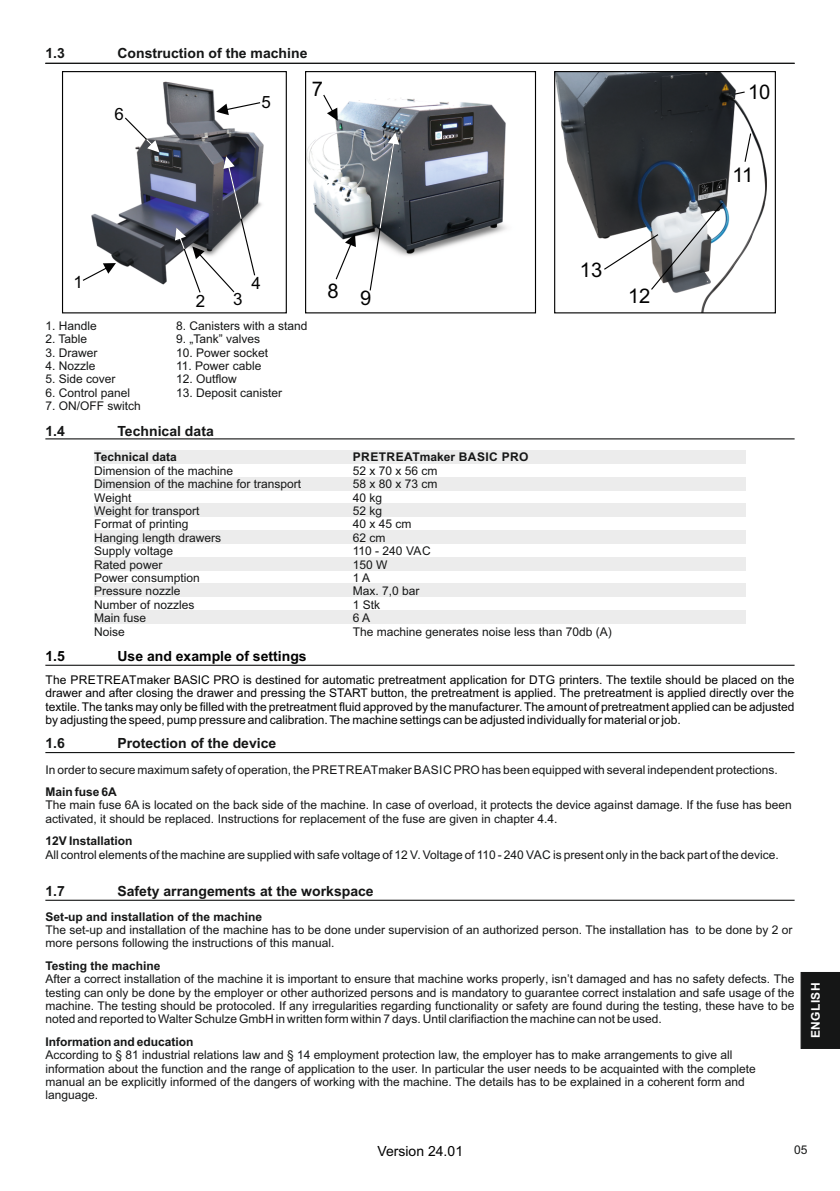
<style>
.page{position:relative;width:840px;height:1191px;background:#fff}
.page>*{position:absolute;margin:0;border:0;box-sizing:border-box;transform-origin:0 0}
.t1{font:20.2px "Arial";color:#020202}
.t2{font:17px "Arial";color:#020202}
.t3{font:700 14px "Arial";color:#151616}
.t4{font:700 14px "Arial";color:#020202}
.t5{font:14px "Arial";color:#020202}
.t6{font:12px/13.4px "Arial";color:#151616}
.t7{font:12px/13.4px "Arial";color:#020202;text-align:justify}
.t8{font:700 12px "Arial";color:#151616}
.t9{font:700 12px "Arial";letter-spacing:.035em;color:#151616}
.t10{font:700 12px "Arial";letter-spacing:.035em;color:#fff}
</style>
<div class="page">
<img style="left:299px;top:62px;width:226px;height:252px">
<img style="left:83px;top:62px;width:189px;height:231px">
<svg style="left:83px;top:263px;width:33px;height:18px"></svg>
<svg style="left:216px;top:102px;width:44px;height:13px"></svg>
<svg style="left:323px;top:95px;width:14px;height:26px"></svg>
<svg style="left:335px;top:234px;width:21px;height:45px"></svg>
<svg style="left:125px;top:118px;width:34px;height:35px"></svg>
<svg style="left:175px;top:156px;width:80px;height:136px"></svg>
<svg style="left:369px;top:132px;width:30px;height:158px"></svg>
<img style="left:555px;top:73px;width:211px;height:238px">
<div style="left:553px;top:71px;width:222px;height:242px;border:1px solid #020202"></div>
<div style="left:305px;top:71px;width:230px;height:242px;border:1px solid #020202"></div>
<div style="left:62px;top:71px;width:225px;height:242px;border:1px solid #020202"></div>
<svg style="left:733px;top:91px;width:12px;height:4px"></svg>
<svg style="left:743px;top:132px;width:8px;height:31px"></svg>
<svg style="left:602px;top:202px;width:121px;height:89px"></svg>
<hr style="left:45px;top:63px;width:749px;height:1px;background:#151616">
<div style="left:94px;top:450px;width:651px;height:13px;background:#ececec"></div>
<div style="left:94px;top:477px;width:651px;height:13px;background:#ececec"></div>
<div style="left:94px;top:503px;width:651px;height:14px;background:#ececec"></div>
<div style="left:94px;top:530px;width:651px;height:14px;background:#ececec"></div>
<div style="left:94px;top:557px;width:651px;height:13px;background:#ececec"></div>
<div style="left:94px;top:583px;width:651px;height:14px;background:#ececec"></div>
<div style="left:94px;top:610px;width:651px;height:14px;background:#ececec"></div>
<hr style="left:45px;top:438px;width:749px;height:1px;background:#151616">
<hr style="left:45px;top:752px;width:749px;height:1px;background:#151616">
<hr style="left:45px;top:899px;width:749px;height:2px;background:#151616">
<hr style="left:45px;top:664px;width:749px;height:2px;background:#151616">
<div style="left:800px;top:972px;width:39px;height:77px;background:#151616"></div>
<p class="t3" style="left:45px;top:48px;width:21px">1.3</p>
<p class="t3" style="left:117px;top:48px;width:191px">Construction of the machine</p>
<h2 class="t2" style="left:114px;top:108px;width:11px">6</h2>
<h2 class="t2" style="left:261px;top:95px;width:11px">5</h2>
<h1 class="t1" style="left:312px;top:82px;width:13px">7</h1>
<h2 class="t2" style="left:74px;top:275px;width:11px">1</h2>
<h2 class="t2" style="left:251px;top:277px;width:11px">4</h2>
<h2 class="t2" style="left:195px;top:295px;width:11px">2</h2>
<h2 class="t2" style="left:233px;top:292px;width:11px">3</h2>
<p class="t6" style="left:45px;top:320px;width:53px">1. Handle</p>
<p class="t6" style="left:45px;top:333px;width:43px">2. Table</p>
<p class="t6" style="left:176px;top:320px;width:133px">8. Canisters with a stand</p>
<p class="t6" style="left:176px;top:333px;width:86px">9. „Tank” valves</p>
<p class="t6" style="left:45px;top:347px;width:54px">3. Drawer</p>
<p class="t6" style="left:176px;top:347px;width:94px">10. Power socket</p>
<p class="t6" style="left:45px;top:360px;width:52px">4. Nozzle</p>
<p class="t6" style="left:45px;top:373px;width:72px">5. Side cover</p>
<p class="t6" style="left:45px;top:400px;width:97px">7. ON/OFF switch</p>
<p class="t6" style="left:45px;top:387px;width:86px">6. Control panel</p>
<p class="t6" style="left:176px;top:360px;width:87px">11. Power cable</p>
<p class="t6" style="left:176px;top:373px;width:62px">12. Outflow</p>
<p class="t6" style="left:176px;top:387px;width:108px">13. Deposit canister</p>
<p class="t3" style="left:45px;top:425px;width:21px">1.4</p>
<p class="t3" style="left:117px;top:425px;width:98px">Technical data</p>
<p class="t8" style="left:94px;top:452px;width:84px">Technical data</p>
<p class="t6" style="left:94px;top:465px;width:140px">Dimension of the machine</p>
<p class="t6" style="left:94px;top:492px;width:39px">Weight</p>
<p class="t6" style="left:94px;top:478px;width:208px">Dimension of the machine for transport</p>
<p class="t6" style="left:94px;top:518px;width:96px">Format of printing</p>
<p class="t6" style="left:94px;top:505px;width:107px">Weight for transport</p>
<p class="t6" style="left:94px;top:532px;width:128px">Hanging length drawers</p>
<p class="t6" style="left:94px;top:545px;width:80px">Supply voltage</p>
<p class="t6" style="left:94px;top:559px;width:70px">Rated power</p>
<p class="t6" style="left:94px;top:585px;width:102px">Pressure nozzle<br>Number of nozzles<br>Main fuse<br>Noise</p>
<p class="t6" style="left:94px;top:572px;width:107px">Power consumption</p>
<p class="t4" style="left:45px;top:650px;width:21px">1.5</p>
<p class="t4" style="left:117px;top:650px;width:191px">Use and example of settings</p>
<h1 class="t1" style="left:327px;top:287px;width:46px">8 9</h1>
<h1 class="t1" style="left:579px;top:263px;width:24px">13</h1>
<h1 class="t1" style="left:627px;top:288px;width:24px">12</h1>
<p class="t9" style="left:352px;top:452px;width:177px">PRETREATmaker BASIC PRO</p>
<p class="t6" style="left:352px;top:465px;width:86px">52 x 70 x 56 cm</p>
<p class="t6" style="left:352px;top:478px;width:86px">58 x 80 x 73 cm</p>
<p class="t6" style="left:352px;top:518px;width:60px">40 x 45 cm</p>
<p class="t6" style="left:352px;top:492px;width:31px">40 kg</p>
<p class="t6" style="left:352px;top:505px;width:31px">52 kg</p>
<p class="t6" style="left:352px;top:532px;width:79px">62 cm<br>110 - 240 VAC</p>
<p class="t6" style="left:352px;top:559px;width:36px">150 W</p>
<p class="t6" style="left:352px;top:599px;width:29px">1 Stk</p>
<p class="t6" style="left:352px;top:572px;width:68px">1 A<br>Max. 7,0 bar</p>
<p class="t6" style="left:352px;top:626px;width:260px">The machine generates noise less than 70db (A)</p>
<p class="t6" style="left:352px;top:612px;width:19px">6 A</p>
<h1 class="t1" style="left:747px;top:85px;width:24px">10</h1>
<h1 class="t1" style="left:732px;top:168px;width:22px">11</h1>
<p class="t7" style="left:45px;top:674px;width:750px">The PRETREATmaker BASIC PRO is destined for automatic pretreatment application for DTG printers. The textile should be placed on the drawer and after closing the drawer and pressing the START button, the pretreatment is applied. The pretreatment is applied directly over the textile. The tanks may only be filled with the pretreatment fluid approved by the manufacturer. The amount of pretreatment applied can be adjusted by adjusting the speed, pump pressure and calibration. The machine settings can be adjusted individually for material or job.</p>
<p class="t3" style="left:45px;top:738px;width:21px">1.6</p>
<p class="t3" style="left:117px;top:738px;width:160px">Protection of the device</p>
<p class="t6" style="left:45px;top:764px;width:733px">In order to secure maximum safety of operation, the PRETREATmaker BASIC PRO has been equipped with several independent protections.</p>
<p class="t8" style="left:45px;top:787px;width:73px">Main fuse 6A</p>
<p class="t6" style="left:45px;top:799px;width:747px">The main fuse 6A is located on the back side of the machine. In case of overload, it protects the device against damage. If the fuse has been activated, it should be replaced. Instructions for replacement of the fuse are given in chapter 4.4.</p>
<p class="t8" style="left:45px;top:836px;width:89px">12V Installation</p>
<p class="t6" style="left:45px;top:848px;width:734px">All control elements of the machine are supplied with safe voltage of 12 V. Voltage of 110 - 240 VAC is present only in the back part of the device.</p>
<p class="t3" style="left:45px;top:886px;width:21px">1.7</p>
<p class="t3" style="left:117px;top:886px;width:257px">Safety arrangements at the workspace</p>
<p class="t8" style="left:45px;top:911px;width:218px">Set-up and installation of the machine</p>
<p class="t6" style="left:45px;top:924px;width:748px">The set-up and installation of the machine has to be done under supervision of an authorized person. The installation has to be done by 2 or more persons following the instructions of this manual.</p>
<p class="t8" style="left:45px;top:961px;width:117px">Testing the machine</p>
<p class="t6" style="left:45px;top:973px;width:750px;text-align:justify">After a correct installation of the machine it is important to ensure that machine works properly, isn’t damaged and has no safety defects. The testing can only be done by the employer or other authorized persons and is mandatory to guarantee correct instalation and safe usage of the machine. The testing should be protocoled. If any irregularities regarding functionality or safety are found during the testing, these have to be noted and reported to Walter Schulze GmbH in written form within 7 days. Until clarifiaction the machine can not be used.</p>
<p class="t8" style="left:45px;top:1037px;width:150px">Information and education</p>
<p class="t6" style="left:45px;top:1049px;width:711px">According to § 81 industrial relations law and § 14 employment protection law, the employer has to make arrangements to give all information about the function and the range of application to the user. In particular the user needs to be acquainted with the complete manual an be explicitly informed of the dangers of working with the machine. The details has to be explained in a coherent form and language.</p>
<p class="t10" style="left:810px;top:1038px;width:57px;rotate:-90deg">ENGLISH</p>
<p class="t5" style="left:377px;top:1145px;width:87px">Version 24.01</p>
<p class="t6" style="left:793px;top:1144px;width:15px">05</p>
</div>
